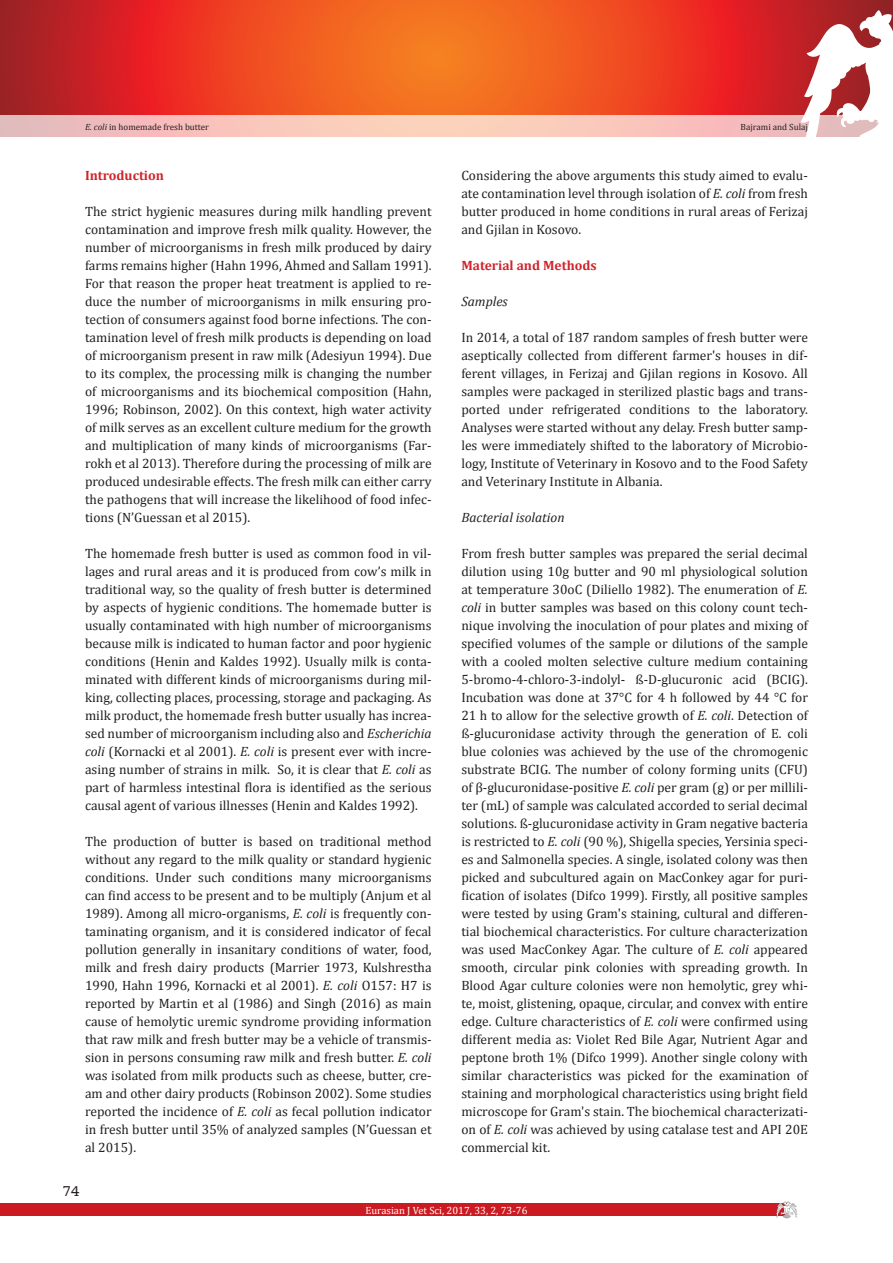
<style>
.page{position:relative;width:893px;height:1263px;background:#fff}
.page>*{position:absolute;margin:0;border:0;box-sizing:border-box;transform-origin:0 0}
.t1{font:15px "Humanist Slabserif 712 BT";color:#231f20}
.t2{font:13.5px/18px "Cambria";color:#231f20;text-align:justify}
.t3{font:700 13.5px "Cambria";color:#d1232a}
.t4{font:italic 13.5px "Cambria";color:#231f20}
.t5{font:10.5px "Cambria";color:#fff}
.t6{font:9px "Cambria";color:#231f20}
.s1{font-style:italic}
</style>
<div class="page">
<svg style="left:0;top:0;width:893px;height:115px;background:#e44522"></svg>
<div style="left:0;top:1203px;width:787px;height:13px;background:#cb1a21"></div>
<svg style="left:776px;top:1201px;width:21px;height:17px"></svg>
<svg style="left:800px;top:10px;width:93px;height:127px"></svg>
<svg style="left:0;top:115px;width:893px;height:21px;background:#f5c7bf"></svg>
<p class="t6" style="left:85px;top:121px;width:125px"><span class="s1">E. coli</span> in homemade fresh butter</p>
<p class="t6" style="left:741px;top:121px;width:69px">Bajrami and Sulaj</p>
<p class="t3" style="left:85px;top:166px;width:80px">Introduction</p>
<p class="t2" style="left:85px;top:202px;width:348px">The strict hygienic measures during milk handling prevent contamination and improve fresh milk quality. However, the number of microorganisms in fresh milk produced by dairy farms remains higher (Hahn 1996, Ahmed and Sallam 1991).<br>For that reason the proper heat treatment is applied to re&shy;duce the number of microorganisms in milk ensuring pro&shy;tection of consumers against food borne infections. The con&shy;tamination level of fresh milk products is depending on load of microorganism present in raw milk (Adesiyun 1994). Due to its complex, the processing milk is changing the number of microorganisms and its biochemical composition (Hahn, 1996; Robinson, 2002). On this context, high water activity of milk serves as an excellent culture medium for the growth and multiplication of many kinds of microorganisms (Far&shy;rokh et al 2013). Therefore during the processing of milk are produced undesirable effects. The fresh milk can either carry the pathogens that will increase the likelihood of food infec&shy;tions (N’Guessan et al 2015).</p>
<p class="t2" style="left:85px;top:544px;width:348px">The homemade fresh butter is used as common food in vil&shy;lages and rural areas and it is produced from cow’s milk in traditional way, so the quality of fresh butter is determined by aspects of hygienic conditions. The homemade butter is usually contaminated with high number of microorganisms because milk is indicated to human factor and poor hygienic conditions (Henin and Kaldes 1992). Usually milk is conta&shy;minated with different kinds of microorganisms during mil&shy;king, collecting places, processing, storage and packaging. As milk product, the homemade fresh butter usually has increa&shy;sed number of microorganism including also and <span class="s1">Escherichia coli</span> (Kornacki et al 2001). <span class="s1">E. coli</span> is present ever with incre&shy;asing number of strains in milk. So, it is clear that <span class="s1">E. coli</span> as part of harmless intestinal flora is identified as the serious causal agent of various illnesses (Henin and Kaldes 1992).</p>
<p class="t2" style="left:85px;top:832px;width:348px">The production of butter is based on traditional method without any regard to the milk quality or standard hygienic conditions. Under such conditions many microorganisms can find access to be present and to be multiply (Anjum et al 1989). Among all micro-organisms, <span class="s1">E. coli</span> is frequently con&shy;taminating organism, and it is considered indicator of fecal pollution generally in insanitary conditions of water, food, milk and fresh dairy products (Marrier 1973, Kulshrestha 1990, Hahn 1996, Kornacki et al 2001). <span class="s1">E. coli</span> O157: H7 is reported by Martin et al (1986) and Singh (2016) as main cause of hemolytic uremic syndrome providing information that raw milk and fresh butter may be a vehicle of transmis&shy;sion in persons consuming raw milk and fresh butter. <span class="s1">E. coli </span>was isolated from milk products such as cheese, butter, cre&shy;am and other dairy products (Robinson 2002). Some studies reported the incidence of <span class="s1">E. coli</span> as fecal pollution indicator in fresh butter until 35% of analyzed samples (N’Guessan et al 2015).</p>
<p class="t1" style="left:63px;top:1181px;width:18px">74</p>
<p class="t2" style="left:461px;top:166px;width:348px">Considering the above arguments this study aimed to evalu&shy;ate contamination level through isolation of <span class="s1">E. coli</span> from fresh butter produced in home conditions in rural areas of Ferizaj and Gjilan in Kosovo.</p>
<p class="t3" style="left:461px;top:256px;width:137px">Material and Methods</p>
<p class="t4" style="left:461px;top:292px;width:48px">Samples</p>
<p class="t2" style="left:461px;top:328px;width:348px">In 2014, a total of 187 random samples of fresh butter were aseptically collected from different farmer's houses in dif&shy;ferent villages, in Ferizaj and Gjilan regions in Kosovo. All samples were packaged in sterilized plastic bags and trans&shy;ported under refrigerated conditions to the laboratory.<br>Analyses were started without any delay. Fresh butter samp&shy;les were immediately shifted to the laboratory of Microbio&shy;logy, Institute of Veterinary in Kosovo and to the Food Safety and Veterinary Institute in Albania.</p>
<p class="t4" style="left:461px;top:508px;width:105px">Bacterial isolation</p>
<p class="t2" style="left:461px;top:544px;width:348px">From fresh butter samples was prepared the serial decimal dilution using 10g butter and 90 ml physiological solution at temperature 30oC (Diliello 1982). The enumeration of <span class="s1">E. coli</span> in butter samples was based on this colony count tech&shy;nique involving the inoculation of pour plates and mixing of specified volumes of the sample or dilutions of the sample with a cooled molten selective culture medium containing 5-bromo-4-chloro-3-indolyl- ß-D-glucuronic acid (BCIG).<br>Incubation was done at 37°C for 4 h followed by 44 °C for 21 h to allow for the selective growth of <span class="s1">E. coli</span>. Detection of ß-glucuronidase activity through the generation of E. coli blue colonies was achieved by the use of the chromogenic substrate BCIG. The number of colony forming units (CFU) of β-glucuronidase-positive <span class="s1">E. coli</span> per gram (g) or per millili&shy;ter (mL) of sample was calculated accorded to serial decimal solutions. ß-glucuronidase activity in Gram negative bacteria is restricted to <span class="s1">E. coli</span> (90 %), Shigella species, Yersinia speci&shy;es and Salmonella species. A single, isolated colony was then picked and subcultured again on MacConkey agar for puri&shy;fication of isolates (Difco 1999). Firstly, all positive samples were tested by using Gram's staining, cultural and differen&shy;tial biochemical characteristics. For culture characterization was used MacConkey Agar. The culture of <span class="s1">E. coli</span> appeared smooth, circular pink colonies with spreading growth. In Blood Agar culture colonies were non hemolytic, grey whi&shy;te, moist, glistening, opaque, circular, and convex with entire edge. Culture characteristics of <span class="s1">E. coli</span> were confirmed using different media as: Violet Red Bile Agar, Nutrient Agar and peptone broth 1% (Difco 1999). Another single colony with similar characteristics was picked for the examination of staining and morphological characteristics using bright field microscope for Gram's stain. The biochemical characterizati&shy;on of <span class="s1">E. coli</span> was achieved by using catalase test and API 20E commercial kit.</p>
<p class="t5" style="left:365px;top:1204px;width:163px">Eurasian J Vet Sci, 2017, 33, 2, 73-76</p>
</div>
